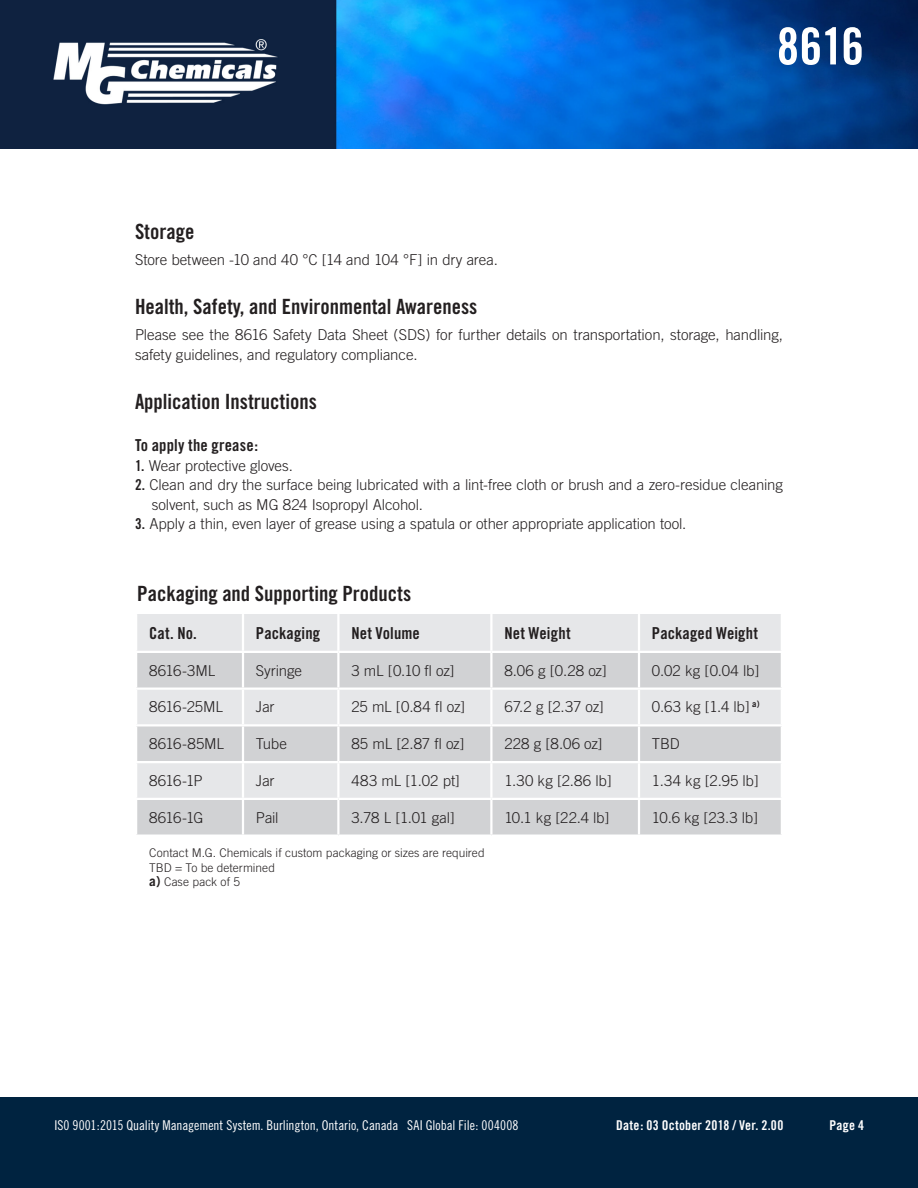
<style>
.page{position:relative;width:918px;height:1188px;background:#fff}
.page>*{position:absolute;margin:0;border:0;box-sizing:border-box;transform-origin:0 0}
.t1{font:51px "Trade Gothic Bold Cond Twenty";color:#fff}
.Heading_1{font:21px "Trade Gothic Bold Cond Twenty";color:#231f20}
.Table_Heading{font:16.5px "Trade Gothic Bold Cond Twenty";letter-spacing:.005em;color:#231f20}
.InstructionTag{font:16.5px "Trade Gothic Bold Cond Twenty";letter-spacing:.01em;color:#231f20}
.Body_Text_1st_paragr{font:300 15px/19.5px "Trade Gothic";letter-spacing:-.005em;color:#231f20}
.Table_Text{font:300 15px "Trade Gothic";letter-spacing:-.01em;color:#231f20}
.t2{font:13.5px "Trade Gothic Cond Eighteen";color:#fff}
.t3{font:13.5px "Trade Gothic Bold Cond Twenty";letter-spacing:.02em;color:#fff}
.Table_Text_Footer{font:300 12px "Trade Gothic";color:#231f20}
.s1{font-family:"Trade Gothic Bold Cond Twenty";font-weight:400}
.s2{font-weight:700;font-size:13.5px}
</style>
<div class="page">
<img style="left:0;top:0;width:918px;height:149px">
<div style="left:0;top:1097px;width:918px;height:91px;background:#002340"></div>
<div style="left:137px;top:614px;width:644px;height:37px;background:#e6e7e9"></div>
<svg style="left:137px;top:653px;width:644px;height:182px;fill:#d1d2d4"></svg>
<hr style="left:337px;top:653px;width:3px;height:35px;background:#fff">
<hr style="left:490px;top:653px;width:3px;height:35px;background:#fff">
<hr style="left:638px;top:653px;width:2px;height:35px;background:#fff">
<hr style="left:243px;top:688px;width:95px;height:2px;background:#fff">
<hr style="left:338px;top:688px;width:153px;height:2px;background:#fff">
<hr style="left:337px;top:690px;width:3px;height:34px;background:#fff">
<hr style="left:491px;top:688px;width:148px;height:2px;background:#fff">
<hr style="left:490px;top:690px;width:3px;height:34px;background:#fff">
<hr style="left:639px;top:688px;width:144px;height:2px;background:#fff">
<hr style="left:638px;top:690px;width:2px;height:34px;background:#fff">
<hr style="left:243px;top:724px;width:95px;height:3px;background:#fff">
<hr style="left:338px;top:724px;width:153px;height:3px;background:#fff">
<hr style="left:337px;top:727px;width:3px;height:34px;background:#fff">
<hr style="left:491px;top:724px;width:148px;height:3px;background:#fff">
<hr style="left:490px;top:727px;width:3px;height:34px;background:#fff">
<hr style="left:639px;top:724px;width:144px;height:3px;background:#fff">
<hr style="left:638px;top:727px;width:2px;height:34px;background:#fff">
<hr style="left:243px;top:761px;width:95px;height:2px;background:#fff">
<hr style="left:338px;top:761px;width:153px;height:2px;background:#fff">
<hr style="left:337px;top:763px;width:3px;height:35px;background:#fff">
<hr style="left:491px;top:761px;width:148px;height:2px;background:#fff">
<hr style="left:490px;top:763px;width:3px;height:35px;background:#fff">
<hr style="left:639px;top:761px;width:144px;height:2px;background:#fff">
<hr style="left:638px;top:763px;width:2px;height:35px;background:#fff">
<hr style="left:243px;top:798px;width:95px;height:2px;background:#fff">
<hr style="left:338px;top:798px;width:153px;height:2px;background:#fff">
<hr style="left:337px;top:800px;width:3px;height:35px;background:#fff">
<hr style="left:491px;top:798px;width:148px;height:2px;background:#fff">
<hr style="left:490px;top:800px;width:3px;height:35px;background:#fff">
<hr style="left:639px;top:798px;width:144px;height:2px;background:#fff">
<hr style="left:638px;top:800px;width:2px;height:35px;background:#fff">
<hr style="left:337px;top:614px;width:3px;height:37px;background:#fff">
<hr style="left:242px;top:653px;width:2px;height:35px;background:#fff">
<hr style="left:135px;top:688px;width:108px;height:2px;background:#fff">
<hr style="left:242px;top:690px;width:2px;height:34px;background:#fff">
<hr style="left:135px;top:724px;width:108px;height:3px;background:#fff">
<hr style="left:242px;top:727px;width:2px;height:34px;background:#fff">
<hr style="left:135px;top:761px;width:108px;height:2px;background:#fff">
<hr style="left:242px;top:763px;width:2px;height:35px;background:#fff">
<hr style="left:135px;top:798px;width:108px;height:2px;background:#fff">
<hr style="left:242px;top:800px;width:2px;height:35px;background:#fff">
<hr style="left:242px;top:614px;width:2px;height:37px;background:#fff">
<hr style="left:490px;top:614px;width:3px;height:37px;background:#fff">
<hr style="left:638px;top:614px;width:2px;height:37px;background:#fff">
<h1 class="t1" style="left:777px;top:15px;width:89px">8616</h1>
<p class="Heading_1" style="left:135px;top:219px;width:61px">Storage</p>
<p class="Body_Text_1st_paragr" style="left:135px;top:250px;width:364px">Store between -10 and 40 °C [14 and 104 °F] in dry area.</p>
<p class="Heading_1" style="left:135px;top:294px;width:344px">Health, Safety, and Environmental Awareness</p>
<p class="Body_Text_1st_paragr" style="left:135px;top:325px;width:650px">Please see the 8616 Safety Data Sheet (SDS) for further details on transportation, storage, handling, safety guidelines, and regulatory compliance.</p>
<p class="Heading_1" style="left:135px;top:388px;width:183px">Application Instructions</p>
<p class="InstructionTag" style="left:135px;top:436px;width:125px">To apply the grease:</p>
<p class="Body_Text_1st_paragr" style="left:135px;top:456px;width:160px"><span class="s1">1.</span> Wear protective gloves.</p>
<p class="Body_Text_1st_paragr" style="left:152px;top:475px;width:633px;text-indent:-17px"><span class="s1">2.</span> Clean and dry the surface being lubricated with a lint-free cloth or brush and a zero-residue cleaning solvent, such as MG 824 Isopropyl Alcohol.</p>
<p class="Body_Text_1st_paragr" style="left:135px;top:514px;width:553px"><span class="s1">3.</span> Apply a thin, even layer of grease using a spatula or other appropriate application tool.</p>
<p class="Heading_1" style="left:137px;top:581px;width:275px">Packaging and Supporting Products</p>
<p class="Table_Heading" style="left:149px;top:623px;width:49px">Cat. No.</p>
<p class="Table_Heading" style="left:256px;top:623px;width:66px">Packaging</p>
<p class="Table_Heading" style="left:351px;top:623px;width:70px">Net Volume</p>
<p class="Table_Heading" style="left:504px;top:623px;width:68px">Net Weight</p>
<p class="Table_Heading" style="left:652px;top:623px;width:108px">Packaged Weight</p>
<p class="Table_Text" style="left:149px;top:661px;width:68px">8616-3ML</p>
<p class="Table_Text" style="left:256px;top:661px;width:47px">Syringe</p>
<p class="Table_Text" style="left:351px;top:661px;width:105px">3 mL [0.10 fl oz]</p>
<p class="Table_Text" style="left:504px;top:661px;width:104px">8.06 g [0.28 oz]</p>
<p class="Table_Text" style="left:652px;top:661px;width:109px">0.02 kg [0.04 lb]</p>
<p class="Table_Text" style="left:149px;top:698px;width:75px">8616-25ML</p>
<p class="Table_Text" style="left:256px;top:698px;width:20px">Jar</p>
<p class="Table_Text" style="left:351px;top:698px;width:115px">25 mL [0.84 fl oz]</p>
<p class="Table_Text" style="left:504px;top:698px;width:101px">67.2 g [2.37 oz]</p>
<p class="Table_Text" style="left:652px;top:698px;width:109px">0.63 kg [1.4 lb] <sup>a)</sup></p>
<p class="Table_Text" style="left:149px;top:735px;width:77px">8616-85ML</p>
<p class="Table_Text" style="left:256px;top:735px;width:32px">Tube</p>
<p class="Table_Text" style="left:351px;top:735px;width:115px">85 mL [2.87 fl oz]</p>
<p class="Table_Text" style="left:504px;top:735px;width:100px">228 g [8.06 oz]</p>
<p class="Table_Text" style="left:652px;top:735px;width:29px">TBD</p>
<p class="Table_Text" style="left:149px;top:772px;width:55px">8616-1P</p>
<p class="Table_Text" style="left:256px;top:772px;width:20px">Jar</p>
<p class="Table_Text" style="left:351px;top:772px;width:110px">483 mL [1.02 pt]</p>
<p class="Table_Text" style="left:504px;top:772px;width:109px">1.30 kg [2.86 lb]</p>
<p class="Table_Text" style="left:652px;top:772px;width:108px">1.34 kg [2.95 lb]</p>
<p class="Table_Text" style="left:149px;top:808px;width:56px">8616-1G</p>
<p class="Table_Text" style="left:256px;top:808px;width:24px">Pail</p>
<p class="Table_Text" style="left:351px;top:808px;width:105px">3.78 L [1.01 gal]</p>
<p class="Table_Text" style="left:504px;top:808px;width:107px">10.1 kg [22.4 lb]</p>
<p class="Table_Text" style="left:652px;top:808px;width:108px">10.6 kg [23.3 lb]</p>
<p class="Table_Text_Footer" style="left:149px;top:846px;width:337px">Contact M.G. Chemicals if custom packaging or sizes are required</p>
<p class="Table_Text_Footer" style="left:149px;top:860px;width:127px">TBD = To be determined</p>
<p class="Table_Text_Footer" style="left:149px;top:875px;width:92px"><span class="s2">a)</span> Case pack of 5</p>
<p class="t2" style="left:54px;top:1117px;width:466px">IS0 9001:2015 Quality Management System. Burlington, Ontario, Canada SAI Global File: 004008</p>
<p class="t3" style="left:616px;top:1117px;width:169px">Date: 03 October 2018 / Ver. 2.00</p>
<p class="t3" style="left:829px;top:1117px;width:36px">Page 4</p>
</div>
